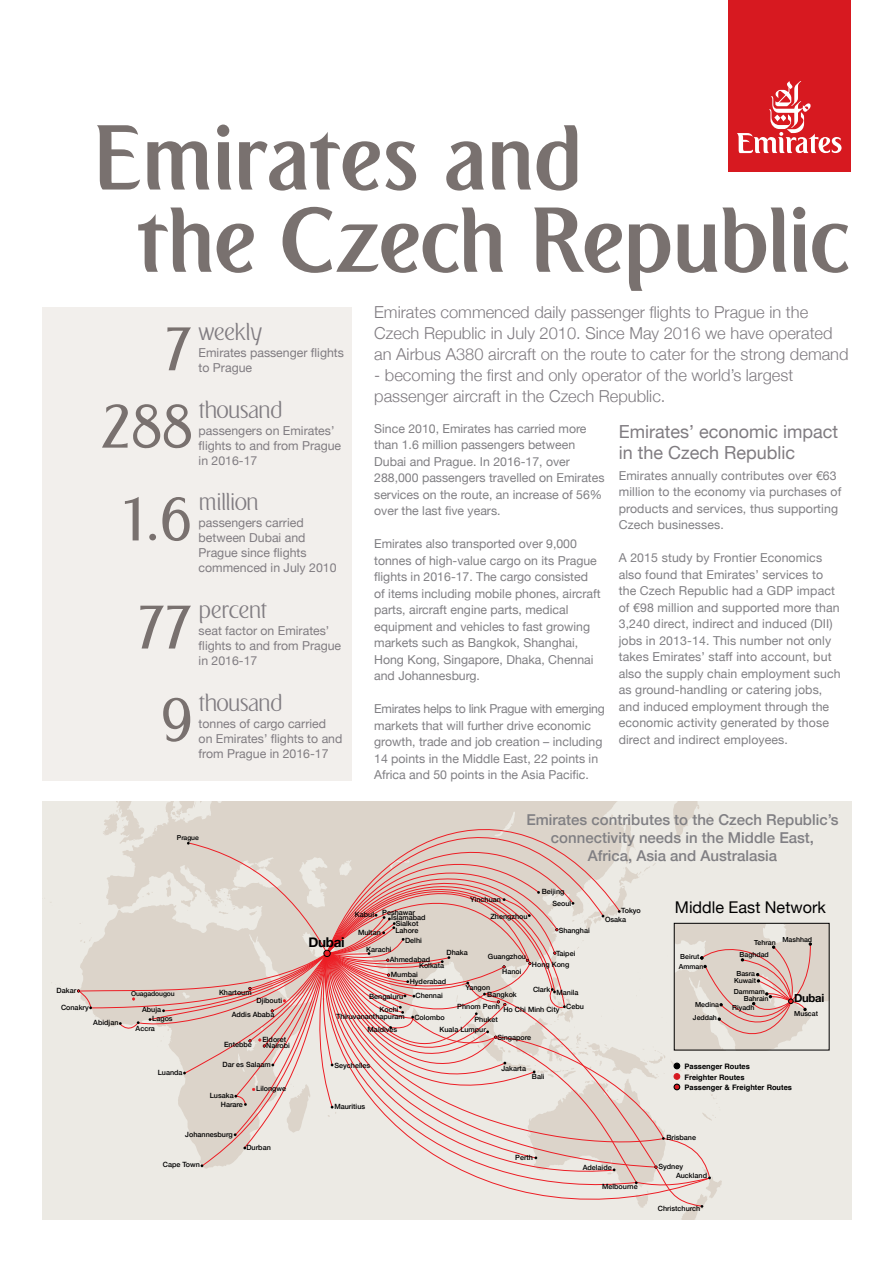
<style>
.page{position:relative;width:893px;height:1263px;background:#fff}
.page>*{position:absolute;margin:0;border:0;box-sizing:border-box;transform-origin:0 0}
.t1{font:700 90px/82.2px "Emirates";letter-spacing:-.015em;color:#79716f}
.t2{font:60px "Emirates SM";color:#79716f}
.t3{font:24px "Emirates SL";letter-spacing:-.025em;color:#807c81}
.t4{font:18px/21px "Helvetica Neue";color:#807c81}
.t5{font:300 16.5px/21px "Helvetica Neue";color:#807c81}
.t6{font:16.2px "Helvetica Neue";color:#000}
.t7{font:500 15px/18px "Helvetica Neue";color:#807f83;text-align:center}
.t8{font:700 13.5px "Helvetica Neue";letter-spacing:-.025em;color:#000}
.t9{font:12.3px/16.5px "Helvetica Neue";color:#807f83}
.t10{font:12.3px/15px "Helvetica Neue";color:#807c81}
.t11{font:700 11.25px "Helvetica Neue";letter-spacing:-.025em;color:#000}
.t12{font:700 7.5px/10.5px "Helvetica";color:#000}
.t13{font:500 7.2px/9.1px "Helvetica Neue";color:#000}
.t14{font:500 6.9px/6.3px "Helvetica Neue";color:#000}
.t15{font:500 6.75px "Helvetica Neue";letter-spacing:-.01em;color:#000}
</style>
<div class="page">
<div style="left:43px;top:308px;width:309px;height:473px;background:#f2efec"></div>
<div style="left:728px;top:0;width:122px;height:171px;background:#d71920"></div>
<svg style="left:737px;top:81px;width:105px;height:72px"></svg>
<div style="left:43px;top:801px;width:808px;height:419px;background:#eceae4"></div>
<svg style="left:77px;top:801px;width:752px;height:407px"></svg>
<div style="left:673px;top:1083px;width:7px;height:7px;border:1px solid #000;border-radius:50%"></div>
<h1 class="t1" style="left:136px;top:121px;width:715px;text-indent:-45px">Emirates and<br>the Czech Republic</h1>
<h3 class="t3" style="left:199px;top:318px;width:65px">weekly</h3>
<p class="t10" style="left:199px;top:346px;width:147px">Emirates passenger flights</p>
<h2 class="t2" style="left:164px;top:314px;width:30px">7</h2>
<p class="t10" style="left:199px;top:361px;width:55px">to Prague</p>
<h3 class="t3" style="left:199px;top:395px;width:85px">thousand</h3>
<p class="t10" style="left:199px;top:424px;width:144px">passengers on Emirates’ flights to and from Prague in 2016-17</p>
<h2 class="t2" style="left:100px;top:392px;width:94px">288</h2>
<h2 class="t2" style="left:122px;top:485px;width:72px">1.6</h2>
<h3 class="t3" style="left:199px;top:488px;width:62px">million</h3>
<p class="t10" style="left:199px;top:516px;width:139px">passengers carried between Dubai and<br>Prague since flights commenced in July 2010</p>
<h3 class="t3" style="left:199px;top:596px;width:70px">percent</h3>
<p class="t10" style="left:199px;top:624px;width:144px">seat factor on Emirates’ flights to and from Prague in 2016-17</p>
<h2 class="t2" style="left:137px;top:593px;width:57px">77</h2>
<h2 class="t2" style="left:160px;top:685px;width:34px">9</h2>
<h3 class="t3" style="left:199px;top:689px;width:85px">thousand</h3>
<p class="t10" style="left:199px;top:717px;width:145px">tonnes of cargo carried on Emirates’ flights to and from Prague in 2016-17</p>
<p class="t15" style="left:177px;top:832px;width:23px">Prague</p>
<h3 class="t5" style="left:374px;top:300px;width:476px">Emirates commenced daily passenger flights to Prague in the<br>Czech Republic in July 2010. Since May 2016 we have operated an Airbus A380 aircraft on the route to cater for the strong demand</h3>
<h3 class="t5" style="left:374px;top:363px;width:421px">- becoming the first and only operator of the world’s largest passenger aircraft in the Czech Republic.</h3>
<p class="t9" style="left:374px;top:421px;width:232px">Since 2010, Emirates has carried more than 1.6 million passengers between Dubai and Prague. In 2016-17, over 288,000 passengers travelled on Emirates services on the route, an increase of 56% over the last five years.</p>
<p class="t9" style="left:374px;top:536px;width:228px">Emirates also transported over 9,000 tonnes of high-value cargo on its Prague flights in 2016-17. The cargo consisted of items including mobile phones, aircraft parts, aircraft engine parts, medical equipment and vehicles to fast growing markets such as Bangkok, Shanghai, Hong Kong, Singapore, Dhaka, Chennai and Johannesburg.</p>
<p class="t9" style="left:374px;top:701px;width:232px">Emirates helps to link Prague with emerging markets that will further drive economic growth, trade and job creation – including 14 points in the Middle East, 22 points in Africa and 50 points in the Asia Pacific.</p>
<h3 class="t4" style="left:619px;top:422px;width:221px">Emirates’ economic impact in the Czech Republic</h3>
<p class="t9" style="left:619px;top:468px;width:224px">Emirates annually contributes over €63 million to the economy via purchases of products and services, thus supporting Czech businesses.</p>
<p class="t9" style="left:619px;top:550px;width:224px">A 2015 study by Frontier Economics also found that Emirates’ services to the Czech Republic had a GDP impact of €98 million and supported more than 3,240 direct, indirect and induced (DII) jobs in 2013-14. This number not only takes Emirates’ staff into account, but also the supply chain employment such as ground-handling or catering jobs, and induced employment through the economic activity generated by those direct and indirect employees.</p>
<p class="t7" style="left:526px;top:809px;width:314px">Emirates contributes to the Czech Republic’s connectivity needs in the Middle East,<br>Africa, Asia and Australasia</p>
<p class="t8" style="left:308px;top:932px;width:38px">Dubai</p>
<p class="t13" style="left:542px;top:886px;width:24px">Beijing</p>
<p class="t13" style="left:470px;top:894px;width:32px">Yinchuan</p>
<p class="t13" style="left:490px;top:911px;width:39px">Zhengzhou</p>
<p class="t13" style="left:605px;top:914px;width:23px">Osaka</p>
<p class="t13" style="left:556px;top:948px;width:21px">Taipei</p>
<p class="t13" style="left:552px;top:898px;width:20px">Seoul</p>
<p class="t13" style="left:621px;top:905px;width:21px">Tokyo</p>
<p class="t13" style="left:382px;top:907px;width:34px">Peshawar</p>
<p class="t13" style="left:355px;top:909px;width:21px">Kabul</p>
<p class="t13" style="left:391px;top:914px;width:36px;line-height:6px;text-align:center">Islamabad<br>Sialkot</p>
<p class="t13" style="left:559px;top:925px;width:33px">Shanghai</p>
<p class="t13" style="left:395px;top:925px;width:24px">Lahore</p>
<p class="t13" style="left:358px;top:927px;width:24px">Multan</p>
<p class="t13" style="left:405px;top:935px;width:18px">Delhi</p>
<p class="t13" style="left:390px;top:943px;width:42px;line-height:10.4px;text-indent:-23px">Karachi<br>Ahmedabad</p>
<p class="t13" style="left:447px;top:948px;width:23px">Dhaka</p>
<p class="t13" style="left:488px;top:951px;width:40px">Guangzhou</p>
<p class="t13" style="left:419px;top:960px;width:27px">Kolkata</p>
<p class="t13" style="left:532px;top:959px;width:39px">Hong Kong</p>
<p class="t13" style="left:502px;top:966px;width:21px">Hanoi</p>
<p class="t13" style="left:391px;top:969px;width:28px">Mumbai</p>
<p class="t13" style="left:57px;top:985px;width:21px">Dakar</p>
<p class="t13" style="left:219px;top:987px;width:34px">Khartoum</p>
<p class="t15" style="left:131px;top:988px;width:45px">Ouagadougou</p>
<p class="t13" style="left:257px;top:995px;width:27px">Djibouti</p>
<p class="t13" style="left:61px;top:1002px;width:29px">Conakry</p>
<p class="t13" style="left:142px;top:1004px;width:21px">Abuja</p>
<p class="t13" style="left:232px;top:1009px;width:44px">Addis Ababa</p>
<p class="t13" style="left:224px;top:1039px;width:29px">Entebbe</p>
<p class="t13" style="left:223px;top:1059px;width:50px">Dar es Salaam</p>
<p class="t13" style="left:136px;top:1013px;width:39px;text-indent:17px">Lagos<br>Accra</p>
<p class="t13" style="left:93px;top:1018px;width:27px">Abidjan</p>
<p class="t13" style="left:262px;top:1034px;width:25px">Eldoret</p>
<p class="t13" style="left:266px;top:1040px;width:25px">Nairobi</p>
<p class="t13" style="left:158px;top:1067px;width:26px">Luanda</p>
<p class="t13" style="left:410px;top:976px;width:38px">Hyderabad</p>
<p class="t13" style="left:369px;top:991px;width:36px">Bengaluru</p>
<p class="t13" style="left:415px;top:990px;width:29px">Chennai</p>
<p class="t13" style="left:380px;top:1005px;width:21px">Kochi</p>
<p class="t13" style="left:336px;top:1011px;width:70px">Thiruvananthapuram</p>
<p class="t13" style="left:414px;top:1012px;width:32px">Colombo</p>
<p class="t13" style="left:465px;top:982px;width:26px">Yangon</p>
<p class="t13" style="left:487px;top:989px;width:31px">Bangkok</p>
<p class="t13" style="left:533px;top:984px;width:19px">Clark</p>
<p class="t13" style="left:556px;top:987px;width:24px">Manila</p>
<p class="t13" style="left:566px;top:1001px;width:19px">Cebu</p>
<p class="t13" style="left:457px;top:1000px;width:44px;line-height:12.5px;text-align:right">Phnom Penh<br>Phuket</p>
<p class="t13" style="left:503px;top:1005px;width:58px">Ho Chi Minh City</p>
<p class="t13" style="left:368px;top:1025px;width:31px">Maldives</p>
<p class="t13" style="left:335px;top:1060px;width:37px">Seychelles</p>
<p class="t13" style="left:439px;top:1025px;width:48px">Kuala Lumpur</p>
<p class="t13" style="left:497px;top:1032px;width:35px">Singapore</p>
<p class="t13" style="left:501px;top:1063px;width:26px">Jakarta</p>
<p class="t13" style="left:532px;top:1071px;width:14px">Bali</p>
<p class="t13" style="left:221px;top:1090px;width:24px;text-indent:-11px">Lusaka<br>Harare</p>
<p class="t13" style="left:256px;top:1083px;width:31px">Lilongwe</p>
<p class="t13" style="left:334px;top:1102px;width:32px">Mauritius</p>
<h3 class="t6" style="left:675px;top:895px;width:152px">Middle East Network</h3>
<p class="t14" style="left:782px;top:935px;width:31px">Mashhad</p>
<p class="t14" style="left:754px;top:939px;width:23px">Tehran</p>
<p class="t14" style="left:680px;top:953px;width:21px">Beirut</p>
<p class="t14" style="left:740px;top:950px;width:31px">Baghdad</p>
<p class="t14" style="left:679px;top:963px;width:26px">Amman</p>
<p class="t14" style="left:695px;top:1001px;width:25px">Medina</p>
<p class="t14" style="left:693px;top:1013px;width:25px">Jeddah</p>
<p class="t14" style="left:734px;top:969px;width:24px;line-height:7.1px;text-align:center">Basra<br>Kuwait</p>
<p class="t14" style="left:744px;top:988px;width:26px;text-indent:-10px">Dammam<br>Bahrain</p>
<p class="t14" style="left:732px;top:1004px;width:24px">Riyadh</p>
<p class="t11" style="left:794px;top:989px;width:32px">Dubai</p>
<p class="t14" style="left:794px;top:1010px;width:25px">Muscat</p>
<p class="t12" style="left:684px;top:1061px;width:109px">Passenger Routes<br>Freighter Routes<br>Passenger &amp; Freighter Routes</p>
<p class="t13" style="left:185px;top:1129px;width:49px">Johannesburg</p>
<p class="t13" style="left:163px;top:1160px;width:39px">Cape Town</p>
<p class="t13" style="left:246px;top:1143px;width:26px">Durban</p>
<p class="t13" style="left:515px;top:1152px;width:19px">Perth</p>
<p class="t13" style="left:666px;top:1132px;width:31px">Brisbane</p>
<p class="t13" style="left:583px;top:1162px;width:31px">Adelaide</p>
<p class="t13" style="left:658px;top:1161px;width:26px">Sydney</p>
<p class="t13" style="left:676px;top:1170px;width:33px">Auckland</p>
<p class="t13" style="left:658px;top:1203px;width:44px">Christchurch</p>
<p class="t13" style="left:602px;top:1181px;width:37px">Melbourne</p>
</div>
